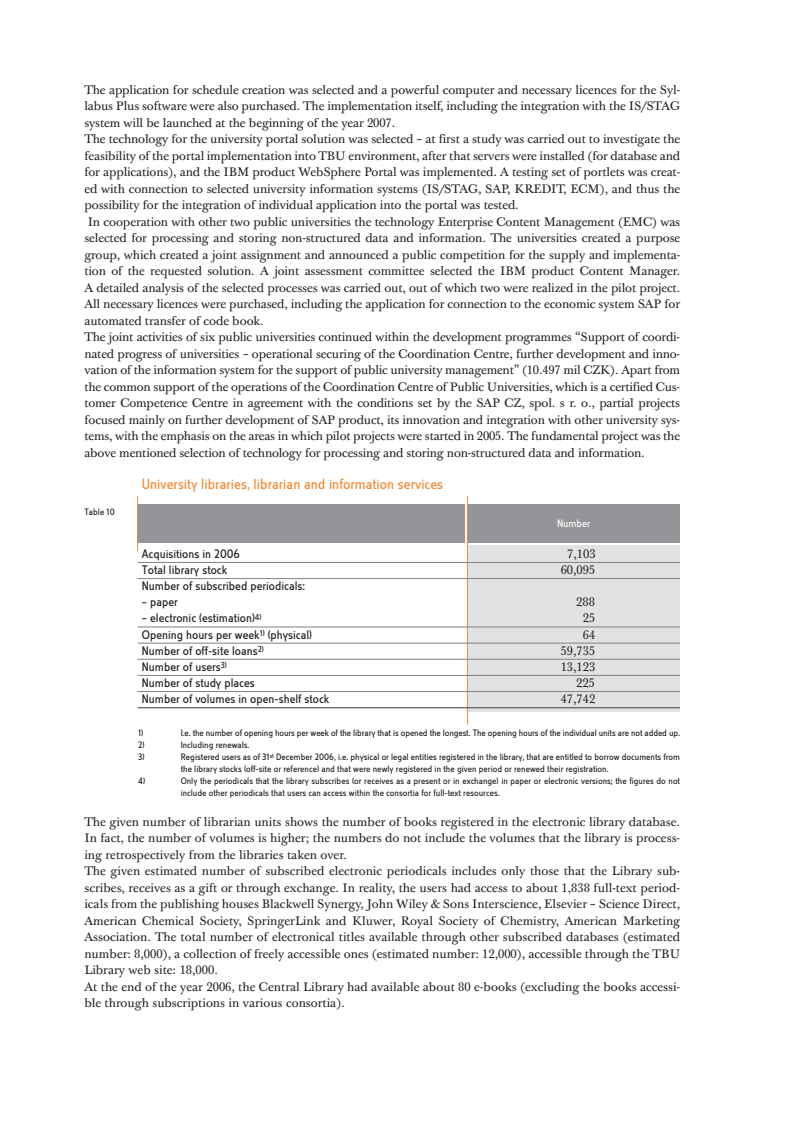
<style>
.page{position:relative;width:800px;height:1132px;background:#fff}
.page>*{position:absolute;margin:0;border:0;box-sizing:border-box;transform-origin:0 0}
.t1{font:14.25px "Berlin CE";color:#f58932}
.t2{font:12px/16.5px "J Baskerville Tx NCE";letter-spacing:-.01em;color:#231f20}
.t3{font:12px "Berlin CE";color:#231f20}
.t4{font:10.5px "Berlin CE";color:#fff}
.t5{font:9px/12px "Berlin CE";color:#231f20}
</style>
<div class="page">
<div style="left:467px;top:504px;width:213px;height:38px;background:#939598"></div>
<div style="left:467px;top:545px;width:213px;height:166px;background:#e1e2e4"></div>
<div style="left:138px;top:504px;width:327px;height:38px;background:#939598"></div>
<hr style="left:467px;top:496px;width:1px;height:228px;background:#f58932">
<hr style="left:137px;top:496px;width:1px;height:55px;background:#f58932">
<hr style="left:138px;top:562px;width:542px;height:1px;background:#808285">
<hr style="left:138px;top:578px;width:542px;height:1px;background:#808285">
<hr style="left:138px;top:626px;width:542px;height:1px;background:#808285">
<hr style="left:138px;top:642px;width:542px;height:1px;background:#808285">
<hr style="left:138px;top:658px;width:542px;height:1px;background:#808285">
<hr style="left:138px;top:674px;width:542px;height:1px;background:#808285">
<hr style="left:138px;top:691px;width:542px;height:1px;background:#808285">
<hr style="left:138px;top:707px;width:542px;height:1px;background:#57585a">
<p class="t2" style="left:84px;top:82px;width:597px">The application for schedule creation was selected and a powerful computer and necessary licences for the Syl&shy;labus Plus software were also purchased. The implementation itself, including the integration with the IS/STAG system will be launched at the beginning of the year 2007.<br>The technology for the university portal solution was selected – at first a study was carried out to investigate the feasibility of the portal implementation into TBU environment, after that servers were installed (for database and for applications), and the IBM product WebSphere Portal was implemented. A testing set of portlets was creat&shy;ed with connection to selected university information systems (IS/STAG, SAP, KREDIT, ECM), and thus the possibility for the integration of individual application into the portal was tested.<br>In cooperation with other two public universities the technology Enterprise Content Management (EMC) was selected for processing and storing non-structured data and information. The universities created a purpose group, which created a joint assignment and announced a public competition for the supply and implementa&shy;tion of the requested solution. A joint assessment committee selected the IBM product Content Manager.<br>A detailed analysis of the selected processes was carried out, out of which two were realized in the pilot project.<br>All necessary licences were purchased, including the application for connection to the economic system SAP for automated transfer of code book.<br>The joint activities of six public universities continued within the development programmes “Support of coordi&shy;nated progress of universities – operational securing of the Coordination Centre, further development and inno&shy;vation of the information system for the support of public university management” (10.497 mil CZK). Apart from the common support of the operations of the Coordination Centre of Public Universities, which is a certified Cus&shy;tomer Competence Centre in agreement with the conditions set by the SAP CZ, spol. s r. o., partial projects focused mainly on further development of SAP product, its innovation and integration with other university sys&shy;tems, with the emphasis on the areas in which pilot projects were started in 2005. The fundamental project was the above mentioned selection of technology for processing and storing non-structured data and information.</p>
<p class="t5" style="left:84px;top:506px;width:32px">Table 10</p>
<p class="t1" style="left:142px;top:479px;width:303px">University libraries, librarian and information services</p>
<p class="t4" style="left:557px;top:519px;width:35px">Number</p>
<p class="t3" style="left:142px;top:549px;width:100px">Acquisitions in 2006</p>
<p class="t2" style="left:567px;top:546px;width:30px">7,103</p>
<p class="t3" style="left:142px;top:565px;width:87px">Total library stock</p>
<p class="t2" style="left:560px;top:563px;width:36px">60,095</p>
<p class="t3" style="left:142px;top:581px;width:165px">Number of subscribed periodicals:</p>
<p class="t3" style="left:142px;top:597px;width:38px">– paper</p>
<p class="t2" style="left:576px;top:595px;width:20px">288</p>
<p class="t3" style="left:142px;top:613px;width:121px">– electronic (estimation)<sup>4)</sup></p>
<p class="t2" style="left:582px;top:611px;width:14px">25</p>
<p class="t3" style="left:142px;top:629px;width:172px">Opening hours per week<sup>1)</sup> (physical)</p>
<p class="t2" style="left:582px;top:627px;width:14px">64</p>
<p class="t3" style="left:142px;top:646px;width:123px">Number of off-site loans<sup>2)</sup></p>
<p class="t2" style="left:560px;top:643px;width:36px">59,735</p>
<p class="t3" style="left:142px;top:662px;width:86px">Number of users<sup>3)</sup></p>
<p class="t2" style="left:560px;top:659px;width:36px">13,123</p>
<p class="t3" style="left:142px;top:678px;width:114px">Number of study places</p>
<p class="t2" style="left:576px;top:675px;width:20px">225</p>
<p class="t3" style="left:142px;top:694px;width:189px">Number of volumes in open-shelf stock</p>
<p class="t2" style="left:560px;top:692px;width:36px">47,742</p>
<p class="t5" style="left:138px;top:727px;width:7px">1)</p>
<p class="t5" style="left:181px;top:727px;width:500px">I.e. the number of opening hours per week of the library that is opened the longest. The opening hours of the individual units are not added up.</p>
<p class="t5" style="left:138px;top:739px;width:8px">2)</p>
<p class="t5" style="left:181px;top:739px;width:70px">Including renewals.</p>
<p class="t5" style="left:138px;top:751px;width:8px">3)</p>
<p class="t5" style="left:181px;top:751px;width:501px">Registered users as of 31<sup>st</sup> December 2006, i.e. physical or legal entities registered in the library, that are entitled to borrow documents from the library stocks (off-site or reference) and that were newly registered in the given period or renewed their registration.</p>
<p class="t5" style="left:138px;top:775px;width:8px">4)</p>
<p class="t5" style="left:181px;top:775px;width:501px">Only the periodicals that the library subscribes (or receives as a present or in exchange) in paper or electronic versions; the figures do not include other periodicals that users can access within the consortia for full-text resources.</p>
<p class="t2" style="left:84px;top:814px;width:597px">The given number of librarian units shows the number of books registered in the electronic library database.<br>In fact, the number of volumes is higher; the numbers do not include the volumes that the library is process&shy;ing retrospectively from the libraries taken over.<br>The given estimated number of subscribed electronic periodicals includes only those that the Library sub&shy;scribes, receives as a gift or through exchange. In reality, the users had access to about 1,838 full-text period&shy;icals from the publishing houses Blackwell Synergy, John Wiley &amp; Sons Interscience, Elsevier – Science Direct, American Chemical Society, SpringerLink and Kluwer, Royal Society of Chemistry, American Marketing Association. The total number of electronical titles available through other subscribed databases (estimated number: 8,000), a collection of freely accessible ones (estimated number: 12,000), accessible through the TBU Library web site: 18,000.<br>At the end of the year 2006, the Central Library had available about 80 e-books (excluding the books accessi&shy;ble through subscriptions in various consortia).</p>
</div>
